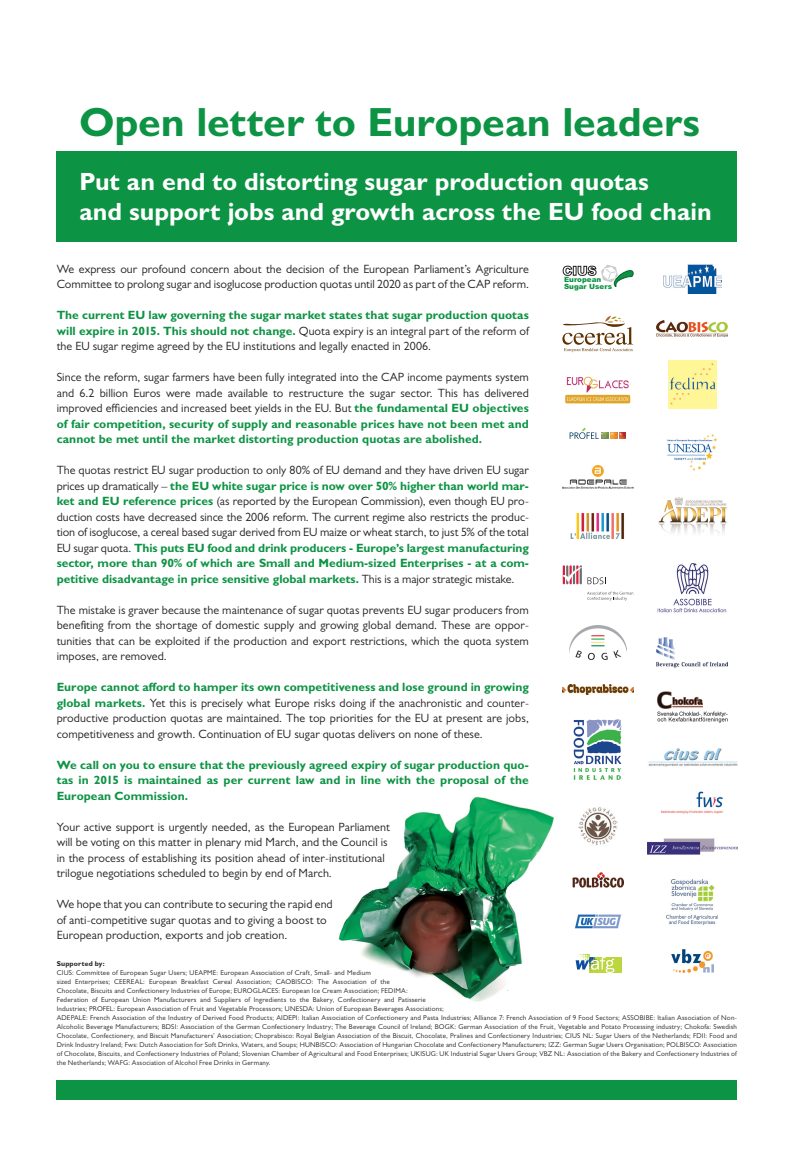
<style>
.page{position:relative;width:794px;height:1157px;background:#fff}
.page>*{position:absolute;margin:0;border:0;box-sizing:border-box;transform-origin:0 0}
.t1{font:700 40.9px "Gill Sans MT Pro";letter-spacing:-.005em;color:#0d9344}
.t2{font:700 25px/30px "Gill Sans MT Pro";color:#fff}
.t3{font:12px/15.5px "Gill Sans MT Pro";letter-spacing:.005em;color:#231f20;text-align:justify}
.t4{font:700 12px/15.5px "Gill Sans MT Pro";color:#0d9344;text-align:justify}
.t5{font:900 7.2px/7px "Arial";color:#0d9344}
.t6{font:7px/9px "Gill Sans MT Pro";letter-spacing:.025em;color:#231f20}
.t7{font:700 7px "Gill Sans MT Pro";letter-spacing:.02em;color:#231f20}
.s1{font-weight:400;color:#231f20}
.s2{font-weight:700;color:#0d9344}
</style>
<div class="page">
<div style="left:57px;top:1080px;width:680px;height:20px;background:#0d9344"></div>
<img style="left:338px;top:796px;width:216px;height:205px">
<div style="left:57px;top:151px;width:680px;height:91px;background:#0d9344"></div>
<svg style="left:563px;top:265px;width:70px;height:22px"></svg>
<img style="left:667px;top:434px;width:50px;height:37px">
<img style="left:570px;top:514px;width:55px;height:25px">
<img style="left:657px;top:638px;width:71px;height:29px">
<svg style="left:563px;top:565px;width:43px;height:19px"></svg>
<svg style="left:587px;top:591px;width:46px;height:10px"></svg>
<img style="left:562px;top:684px;width:71px;height:10px">
<img style="left:569px;top:626px;width:57px;height:33px">
<img style="left:657px;top:321px;width:71px;height:15px">
<svg style="left:562px;top:316px;width:71px;height:36px"></svg>
<img style="left:648px;top:748px;width:89px;height:19px">
<img style="left:565px;top:377px;width:65px;height:26px">
<img style="left:661px;top:791px;width:62px;height:22px">
<img style="left:658px;top:497px;width:69px;height:36px">
<div style="left:589px;top:957px;width:33px;height:15px;background:#bcd63f"></div>
<svg style="left:575px;top:954px;width:39px;height:18px"></svg>
<img style="left:647px;top:838px;width:90px;height:16px">
<img style="left:671px;top:949px;width:42px;height:23px">
<img style="left:572px;top:872px;width:51px;height:16px">
<svg style="left:569px;top:428px;width:57px;height:11px"></svg>
<img style="left:667px;top:879px;width:51px;height:46px">
<img style="left:657px;top:692px;width:71px;height:31px">
<img style="left:575px;top:914px;width:46px;height:15px">
<img style="left:657px;top:563px;width:70px;height:50px">
<img style="left:574px;top:719px;width:48px;height:60px">
<img style="left:668px;top:361px;width:48px;height:48px">
<img style="left:578px;top:807px;width:40px;height:38px">
<img style="left:562px;top:465px;width:71px;height:24px">
<img style="left:663px;top:264px;width:58px;height:29px">
<p class="t1" style="left:79px;top:96px;width:622px">Open letter to European leaders</p>
<p class="t2" style="left:79px;top:166px;width:634px">Put an end to distorting sugar production quotas<br>and support jobs and growth across the EU food chain</p>
<p class="t3" style="left:57px;top:261px;width:474px">We express our profound concern about the decision of the European Parliament’s Agriculture<br>Committee to prolong sugar and isoglucose production quotas until 2020 as part of the CAP reform.</p>
<p class="t4" style="left:57px;top:307px;width:474px">The current EU law governing the sugar market states that sugar production quotas will expire in 2015. This should not change. <span class="s1">Quota expiry is an integral part of the reform of the EU sugar regime agreed by the EU institutions and legally enacted in 2006.</span></p>
<p class="t3" style="left:57px;top:369px;width:474px">Since the reform, sugar farmers have been fully integrated into the CAP income payments system and 6.2 billion Euros were made available to restructure the sugar sector. This has delivered improved efficiencies and increased beet yields in the EU. But <span class="s2">the fundamental EU objectives of fair competition, security of supply and reasonable prices have not been met and cannot be met until the market distorting production quotas are abolished.</span></p>
<p class="t3" style="left:57px;top:462px;width:474px">The quotas restrict EU sugar production to only 80% of EU demand and they have driven EU sugar prices up dramatically – <span class="s2">the EU white sugar price is now over 50% higher than world mar&shy;ket and EU reference prices</span> (as reported by the European Commission), even though EU pro&shy;duction costs have decreased since the 2006 reform. The current regime also restricts the produc&shy;tion of isoglucose, a cereal based sugar derived from EU maize or wheat starch, to just 5% of the total EU sugar quota. <span class="s2">This puts EU food and drink producers - Europe’s largest manufacturing sector, more than 90% of which are Small and Medium-sized Enterprises - at a com&shy;petitive disadvantage in price sensitive global markets.</span> This is a major strategic mistake.</p>
<p class="t3" style="left:57px;top:602px;width:474px">The mistake is graver because the maintenance of sugar quotas prevents EU sugar producers from benefiting from the shortage of domestic supply and growing global demand. These are oppor&shy;tunities that can be exploited if the production and export restrictions, which the quota system imposes, are removed.</p>
<p class="t3" style="left:57px;top:679px;width:474px"><span class="s2">Europe cannot afford to hamper its own competitiveness and lose ground in growing global markets.</span> Yet this is precisely what Europe risks doing if the anachronistic and counter&shy;productive production quotas are maintained. The top priorities for the EU at present are jobs, competitiveness and growth. Continuation of EU sugar quotas delivers on none of these.</p>
<p class="t4" style="left:57px;top:756px;width:474px">We call on you to ensure that the previously agreed expiry of sugar production quo&shy;tas in 2015 is maintained as per current law and in line with the proposal of the European Commission.</p>
<p class="t3" style="left:57px;top:819px;width:334px;text-align:left">Your active support is urgently needed, as the European Parliament will be voting on this matter in plenary mid March, and the Council is in the process of establishing its position ahead of inter-institutional trilogue negotiations scheduled to begin by end of March.</p>
<p class="t3" style="left:57px;top:896px;width:277px;text-align:left">We hope that you can contribute to securing the rapid end of anti-competitive sugar quotas and to giving a boost to<br>European production, exports and job creation.</p>
<p class="t5" style="left:564px;top:275px;width:50px">European<br>Sugar Users</p>
<p class="t7" style="left:57px;top:959px;width:49px">Supported by:</p>
<p class="t6" style="left:57px;top:968px;width:682px">CIUS: Committee of European Sugar Users; UEAPME: European Association of Craft, Small- and Medium<br>sized Enterprises; CEEREAL: European Breakfast Cereal Association; CAOBISCO: The Association of the<br>Chocolate, Biscuits and Confectionery Industries of Europe; EUROGLACES: European Ice Cream Association; FEDIMA:<br>Federation of European Union Manufacturers and Suppliers of Ingredients to the Bakery, Confectionery and Patisserie<br>Industries; PROFEL: European Association of Fruit and Vegetable Processors; UNESDA: Union of European Beverages Associations;<br>ADEPALE: French Association of the Industry of Derived Food Products; AIDEPI: Italian Association of Confectionery and Pasta Industries; Alliance 7: French Association of 9 Food Sectors; ASSOBIBE: Italian Association of Non-Alcoholic Beverage Manufacturers; BDSI: Association of the German Confectionery Industry; The Beverage Council of Ireland; BOGK: German Association of the Fruit, Vegetable and Potato Processing industry; Chokofa: Swedish Chocolate, Confectionery, and Biscuit Manufacturers’ Association; Choprabisco: Royal Belgian Association of the Biscuit, Chocolate, Pralines and Confectionery Industries; CIUS NL: Sugar Users of the Netherlands; FDII: Food and Drink Industry Ireland; Fws: Dutch Association for Soft Drinks, Waters, and Soups; HUNBISCO: Association of Hungarian Chocolate and Confectionery Manufacturers; IZZ: German Sugar Users Organisation; POLBISCO: Association of Chocolate, Biscuits, and Confectionery Industries of Poland; Slovenian Chamber of Agricultural and Food Enterprises; UKISUG: UK Industrial Sugar Users Group; VBZ NL: Association of the Bakery and Confectionery Industries of the Netherlands; WAFG: Association of Alcohol Free Drinks in Germany.</p>
</div>
